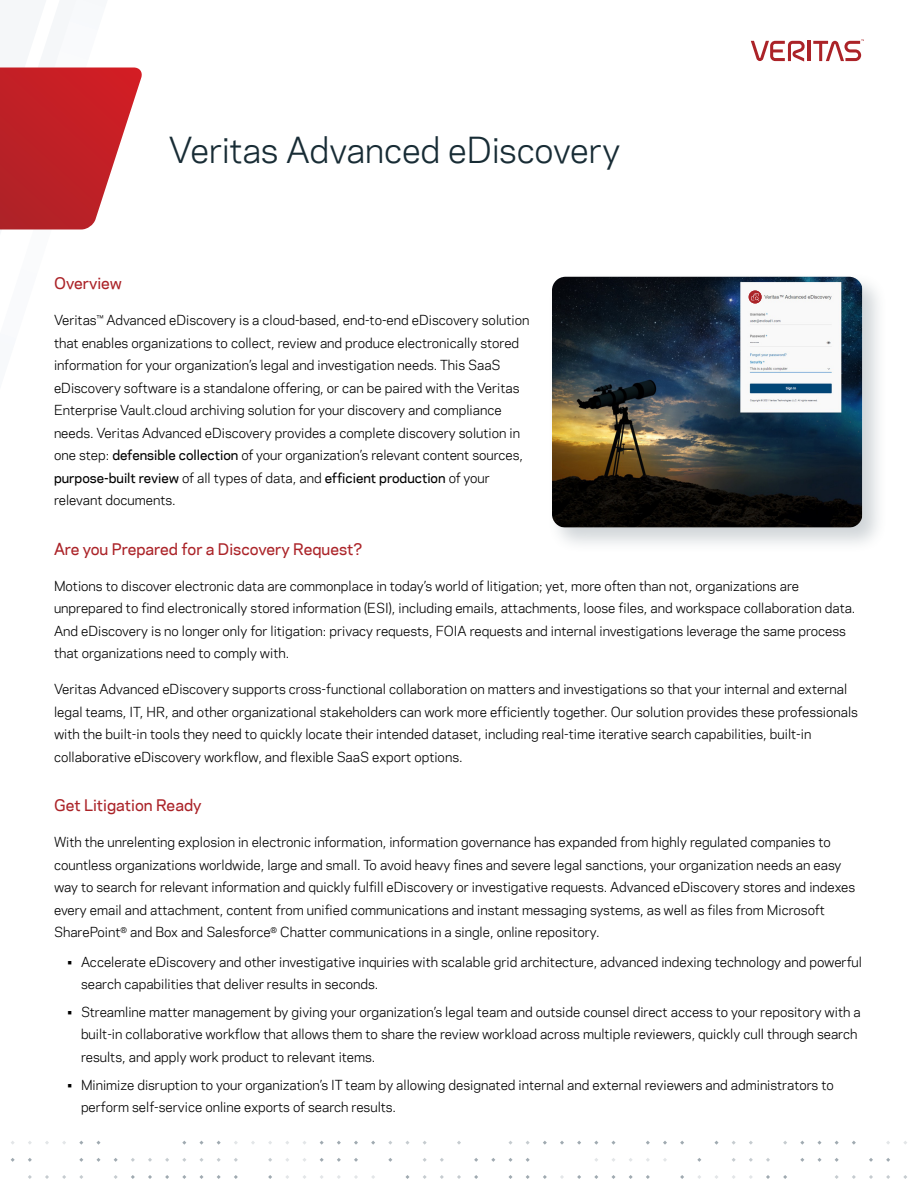
<style>
.page{position:relative;width:918px;height:1188px;background:#fff}
.page>*{position:absolute;margin:0;border:0;box-sizing:border-box;transform-origin:0 0}
.Headline{font:33px "Polaris";letter-spacing:-.005em;color:#182c35}
.Paragraph_Title{font:500 15px "Polaris";color:#ab2328}
.Body_Copy{font:12.75px/22.5px "Polaris";color:#000}
.s1{font-weight:500}
</style>
<div class="page">
<hr style="left:808px;top:41px;width:3px;height:20px;background:#ab2328">
<svg style="left:751px;top:41px;width:54px;height:21px"></svg>
<svg style="left:813px;top:39px;width:51px;height:22px"></svg>
<svg style="left:0;top:67px;width:142px;height:163px"></svg>
<svg style="left:783px;top:1175px;width:4px;height:4px"></svg>
<svg style="left:766px;top:1158px;width:4px;height:4px"></svg>
<svg style="left:766px;top:1175px;width:4px;height:4px"></svg>
<svg style="left:749px;top:1158px;width:4px;height:4px"></svg>
<svg style="left:714px;top:1141px;width:5px;height:4px"></svg>
<svg style="left:697px;top:1158px;width:4px;height:4px"></svg>
<svg style="left:680px;top:1141px;width:4px;height:4px"></svg>
<svg style="left:680px;top:1175px;width:4px;height:4px"></svg>
<svg style="left:663px;top:1141px;width:4px;height:4px"></svg>
<svg style="left:646px;top:1141px;width:4px;height:4px"></svg>
<svg style="left:646px;top:1175px;width:4px;height:4px"></svg>
<svg style="left:629px;top:1175px;width:4px;height:4px"></svg>
<svg style="left:611px;top:1141px;width:5px;height:4px"></svg>
<svg style="left:611px;top:1175px;width:5px;height:4px"></svg>
<svg style="left:594px;top:1175px;width:4px;height:4px"></svg>
<svg style="left:577px;top:1141px;width:4px;height:4px"></svg>
<svg style="left:577px;top:1175px;width:4px;height:4px"></svg>
<svg style="left:560px;top:1141px;width:4px;height:4px"></svg>
<svg style="left:560px;top:1175px;width:4px;height:4px"></svg>
<svg style="left:543px;top:1141px;width:4px;height:4px"></svg>
<svg style="left:543px;top:1175px;width:4px;height:4px"></svg>
<svg style="left:526px;top:1158px;width:4px;height:4px"></svg>
<svg style="left:526px;top:1175px;width:4px;height:4px"></svg>
<svg style="left:508px;top:1141px;width:5px;height:4px"></svg>
<svg style="left:508px;top:1158px;width:5px;height:4px"></svg>
<svg style="left:508px;top:1175px;width:5px;height:4px"></svg>
<svg style="left:491px;top:1158px;width:4px;height:4px"></svg>
<svg style="left:474px;top:1158px;width:4px;height:4px"></svg>
<svg style="left:474px;top:1175px;width:4px;height:4px"></svg>
<svg style="left:457px;top:1141px;width:4px;height:4px"></svg>
<svg style="left:457px;top:1175px;width:4px;height:4px"></svg>
<svg style="left:440px;top:1158px;width:4px;height:4px"></svg>
<svg style="left:440px;top:1175px;width:4px;height:4px"></svg>
<svg style="left:423px;top:1175px;width:4px;height:4px"></svg>
<svg style="left:405px;top:1141px;width:5px;height:4px"></svg>
<svg style="left:405px;top:1175px;width:5px;height:4px"></svg>
<svg style="left:388px;top:1158px;width:4px;height:4px"></svg>
<svg style="left:371px;top:1141px;width:4px;height:4px"></svg>
<svg style="left:354px;top:1141px;width:4px;height:4px"></svg>
<svg style="left:354px;top:1158px;width:4px;height:4px"></svg>
<svg style="left:354px;top:1175px;width:4px;height:4px"></svg>
<svg style="left:337px;top:1141px;width:4px;height:4px"></svg>
<svg style="left:337px;top:1158px;width:4px;height:4px"></svg>
<svg style="left:320px;top:1158px;width:4px;height:4px"></svg>
<svg style="left:268px;top:1158px;width:4px;height:4px"></svg>
<svg style="left:268px;top:1175px;width:4px;height:4px"></svg>
<svg style="left:234px;top:1158px;width:4px;height:4px"></svg>
<svg style="left:234px;top:1175px;width:4px;height:4px"></svg>
<svg style="left:217px;top:1175px;width:4px;height:4px"></svg>
<svg style="left:199px;top:1141px;width:5px;height:4px"></svg>
<svg style="left:199px;top:1158px;width:5px;height:4px"></svg>
<svg style="left:199px;top:1175px;width:5px;height:4px"></svg>
<svg style="left:182px;top:1175px;width:4px;height:4px"></svg>
<svg style="left:165px;top:1158px;width:4px;height:4px"></svg>
<svg style="left:165px;top:1175px;width:4px;height:4px"></svg>
<svg style="left:148px;top:1158px;width:4px;height:4px"></svg>
<svg style="left:148px;top:1175px;width:4px;height:4px"></svg>
<svg style="left:131px;top:1158px;width:4px;height:4px"></svg>
<svg style="left:131px;top:1175px;width:4px;height:4px"></svg>
<svg style="left:114px;top:1158px;width:4px;height:4px"></svg>
<svg style="left:114px;top:1175px;width:4px;height:4px"></svg>
<svg style="left:96px;top:1141px;width:5px;height:4px"></svg>
<svg style="left:96px;top:1158px;width:5px;height:4px"></svg>
<svg style="left:79px;top:1158px;width:4px;height:4px"></svg>
<svg style="left:79px;top:1175px;width:4px;height:4px"></svg>
<svg style="left:62px;top:1175px;width:4px;height:4px"></svg>
<svg style="left:45px;top:1175px;width:4px;height:4px"></svg>
<svg style="left:28px;top:1158px;width:4px;height:4px"></svg>
<svg style="left:28px;top:1175px;width:4px;height:4px"></svg>
<svg style="left:11px;top:1158px;width:4px;height:4px"></svg>
<svg style="left:903px;top:1175px;width:4px;height:4px"></svg>
<svg style="left:886px;top:1158px;width:4px;height:4px"></svg>
<svg style="left:886px;top:1175px;width:4px;height:4px"></svg>
<svg style="left:869px;top:1158px;width:4px;height:4px"></svg>
<svg style="left:869px;top:1175px;width:4px;height:4px"></svg>
<svg style="left:852px;top:1141px;width:4px;height:4px"></svg>
<svg style="left:852px;top:1175px;width:4px;height:4px"></svg>
<svg style="left:835px;top:1158px;width:4px;height:4px"></svg>
<svg style="left:835px;top:1175px;width:4px;height:4px"></svg>
<svg style="left:817px;top:1141px;width:5px;height:4px"></svg>
<svg style="left:817px;top:1158px;width:5px;height:4px"></svg>
<svg style="left:800px;top:1158px;width:4px;height:4px"></svg>
<div style="left:547px;top:272px;width:341px;height:281px;background:#425563;opacity:.25"></div>
<img style="left:552px;top:277px;width:310px;height:251px">
<svg style="left:749px;top:291px;width:13px;height:12px"></svg>
<svg style="left:751px;top:292px;width:8px;height:10px"></svg>
<p class="Headline" style="left:169px;top:126px;width:453px">Veritas Advanced eDiscovery</p>
<p class="Paragraph_Title" style="left:54px;top:272px;width:69px">Overview</p>
<p class="Body_Copy" style="left:54px;top:309px;width:477px">Veritas™ Advanced eDiscovery is a cloud-based, end-to-end eDiscovery solution that enables organizations to collect, review and produce electronically stored information for your organization’s legal and investigation needs. This SaaS eDiscovery software is a standalone offering, or can be paired with the Veritas Enterprise Vault.cloud archiving solution for your discovery and compliance needs. Veritas Advanced eDiscovery provides a complete discovery solution in one step: <span class="s1">defensible collection</span> of your organization’s relevant content sources, <span class="s1">purpose-built review</span> of all types of data, and <span class="s1">efficient production</span> of your relevant documents.</p>
<p class="Paragraph_Title" style="left:54px;top:538px;width:310px">Are you Prepared for a Discovery Request?</p>
<p class="Body_Copy" style="left:54px;top:574px;width:803px">Motions to discover electronic data are commonplace in today’s world of litigation; yet, more often than not, organizations are unprepared to find electronically stored information (ESI), including emails, attachments, loose files, and workspace collaboration data.<br>And eDiscovery is no longer only for litigation: privacy requests, FOIA requests and internal investigations leverage the same process that organizations need to comply with.</p>
<p class="Body_Copy" style="left:54px;top:678px;width:806px">Veritas Advanced eDiscovery supports cross-functional collaboration on matters and investigations so that your internal and external legal teams, IT, HR, and other organizational stakeholders can work more efficiently together. Our solution provides these professionals with the built-in tools they need to quickly locate their intended dataset, including real-time iterative search capabilities, built-in collaborative eDiscovery workflow, and flexible SaaS export options.</p>
<p class="Paragraph_Title" style="left:54px;top:794px;width:149px">Get Litigation Ready</p>
<p class="Body_Copy" style="left:54px;top:831px;width:803px">With the unrelenting explosion in electronic information, information governance has expanded from highly regulated companies to countless organizations worldwide, large and small. To avoid heavy fines and severe legal sanctions, your organization needs an easy way to search for relevant information and quickly fulfill eDiscovery or investigative requests. Advanced eDiscovery stores and indexes every email and attachment, content from unified communications and instant messaging systems, as well as files from Microsoft SharePoint<sup>®</sup> and Box and Salesforce<sup>®</sup> Chatter communications in a single, online repository.</p>
<p class="Body_Copy" style="left:81px;top:950px;width:783px;text-indent:-14px">• Accelerate eDiscovery and other investigative inquiries with scalable grid architecture, advanced indexing technology and powerful search capabilities that deliver results in seconds.</p>
<p class="Body_Copy" style="left:81px;top:1000px;width:781px;text-indent:-14px">• Streamline matter management by giving your organization’s legal team and outside counsel direct access to your repository with a built-in collaborative workflow that allows them to share the review workload across multiple reviewers, quickly cull through search results, and apply work product to relevant items.</p>
<p class="Body_Copy" style="left:81px;top:1073px;width:754px;text-indent:-14px">• Minimize disruption to your organization’s IT team by allowing designated internal and external reviewers and administrators to perform self-service online exports of search results.</p>
</div>
